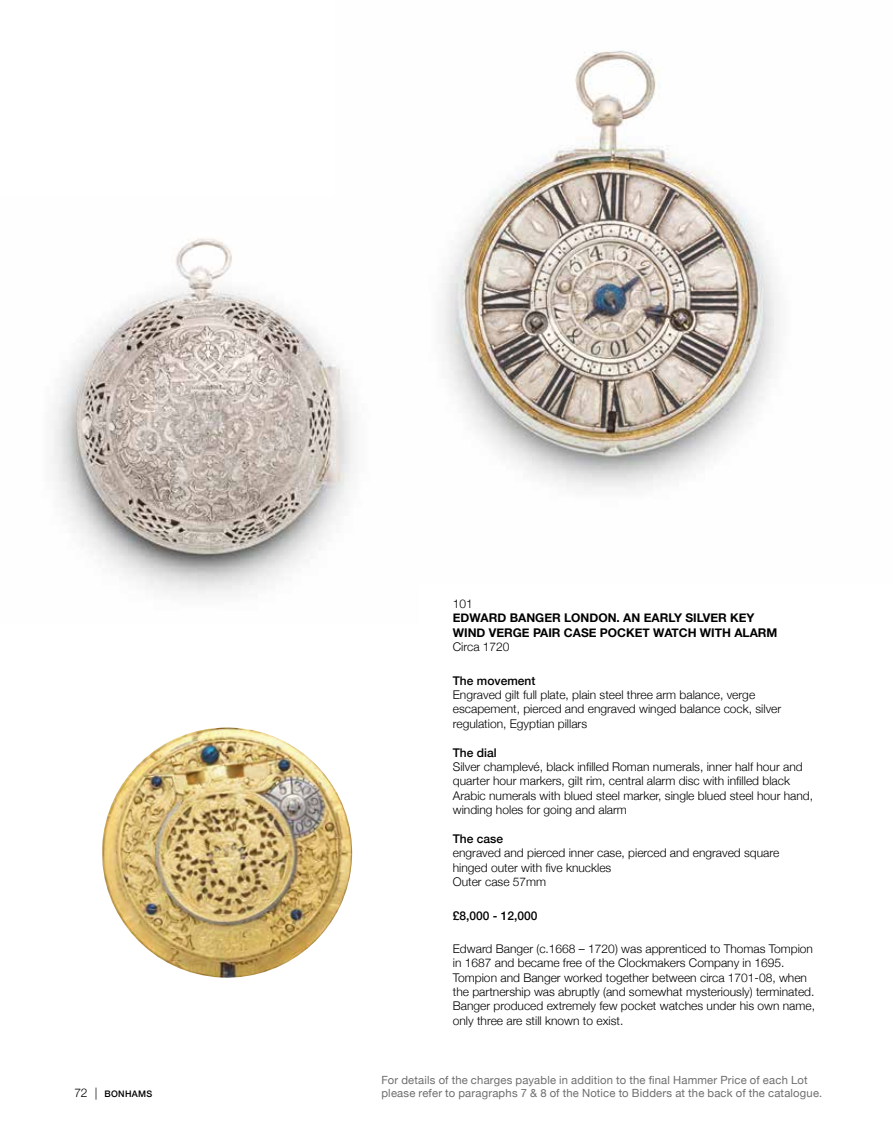
<style>
.page{position:relative;width:893px;height:1127px;background:#fff}
.page>*{position:absolute;margin:0;border:0;box-sizing:border-box;transform-origin:0 0}
.t1{font:300 12px/14.4px "Helvetica Neue";color:#000}
.t2{font:700 12px/14.4px "Helvetica Neue";color:#000}
.t3{font:500 12px "Helvetica Neue";color:#000}
.t4{font:11.25px/12.8px "Helvetica Neue";letter-spacing:.015em;color:#6f6e6e}
.t5{font:500 9px "Helvetica Neue";letter-spacing:.04em;color:#000}
.s1{font-weight:300;font-size:12px}
</style>
<div class="page">
<img style="left:442px;top:50px;width:336px;height:439px">
<img style="left:52px;top:239px;width:302px;height:355px">
<img style="left:102px;top:727px;width:251px;height:251px">
<p class="t1" style="left:453px;top:596px;width:22px">101</p>
<p class="t2" style="left:453px;top:611px;width:326px">EDWARD BANGER LONDON. AN EARLY SILVER KEY<br>WIND VERGE PAIR CASE POCKET WATCH WITH ALARM</p>
<p class="t1" style="left:453px;top:639px;width:58px">Circa 1720</p>
<p class="t3" style="left:453px;top:671px;width:84px">The movement</p>
<p class="t1" style="left:453px;top:686px;width:330px">Engraved gilt full plate, plain steel three arm balance, verge escapement, pierced and engraved winged balance cock, silver regulation, Egyptian pillars</p>
<p class="t3" style="left:453px;top:743px;width:45px">The dial</p>
<p class="t1" style="left:453px;top:758px;width:362px">Silver champlevé, black infilled Roman numerals, inner half hour and quarter hour markers, gilt rim, central alarm disc with infilled black Arabic numerals with blued steel marker, single blued steel hour hand, winding holes for going and alarm</p>
<p class="t3" style="left:453px;top:829px;width:52px">The case</p>
<p class="t1" style="left:453px;top:845px;width:328px">engraved and pierced inner case, pierced and engraved square hinged outer with five knuckles<br>Outer case 57mm</p>
<p class="t3" style="left:453px;top:905px;width:86px">£8,000 - 12,000</p>
<p class="t1" style="left:453px;top:940px;width:364px">Edward Banger (c.1668 – 1720) was apprenticed to Thomas Tompion in 1687 and became free of the Clockmakers Company in 1695.<br>Tompion and Banger worked together between circa 1701-08, when the partnership was abruptly (and somewhat mysteriously) terminated.<br>Banger produced extremely few pocket watches under his own name, only three are still known to exist.</p>
<p class="t5" style="left:74px;top:1087px;width:79px"><span class="s1">72 |</span> BONHAMS</p>
<p class="t4" style="left:381px;top:1075px;width:442px">For details of the charges payable in addition to the final Hammer Price of each Lot please refer to paragraphs 7 &amp; 8 of the Notice to Bidders at the back of the catalogue.</p>
</div>
